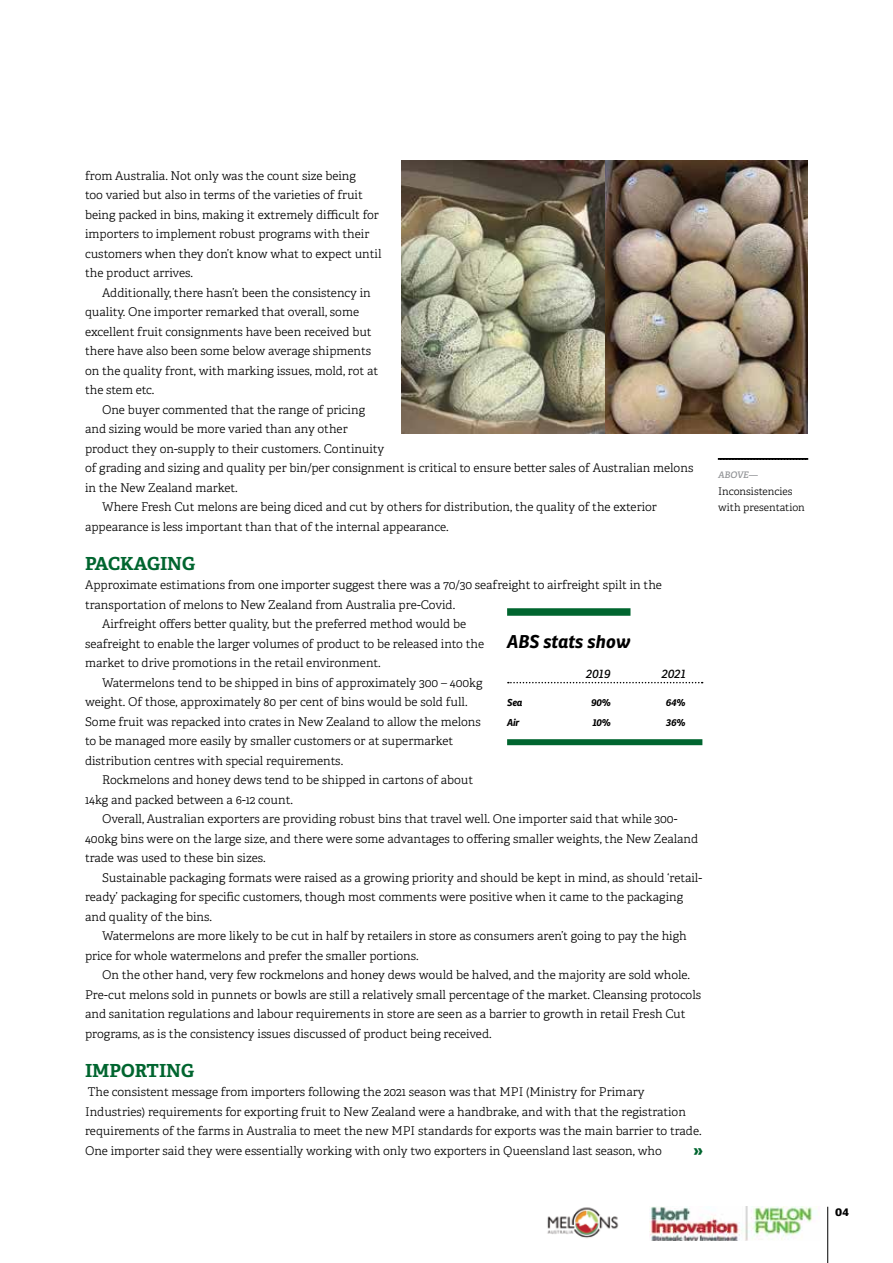
<style>
.page{position:relative;width:893px;height:1263px;background:#fff}
.page>*{position:absolute;margin:0;border:0;box-sizing:border-box;transform-origin:0 0}
.t1{font:700 21.6px "Adelle";color:#00652f}
.t2{font:700 18px "Adelle";color:#00652f}
.t3{font:italic 700 18px "Ronnia";color:#000}
.t4{font:700 13.5px "Adelle";color:#000}
.t5{font:300 12px/19.5px "Adelle";color:#000}
.t6{font:italic 12px "Ronnia";color:#000}
.t7{font:300 10.5px/16.6px "Adelle";color:#000}
.t8{font:italic 700 9.75px "Ronnia";letter-spacing:-.015em;color:#000}
.t9{font:italic 600 9px "Adelle";color:#939598}
</style>
<div class="page">
<hr style="left:827px;top:1207px;width:1px;height:56px;background:#000">
<img style="left:547px;top:1207px;width:72px;height:31px">
<img style="left:649px;top:1207px;width:164px;height:34px">
<div style="left:507px;top:608px;width:123px;height:8px;background:#00652f"></div>
<svg style="left:508px;top:682px;width:195px;height:1px"></svg>
<div style="left:507px;top:739px;width:195px;height:6px;background:#00652f"></div>
<img style="left:402px;top:160px;width:406px;height:273px">
<svg style="left:718px;top:458px;width:90px;height:2px"></svg>
<p class="t5" style="left:85px;top:166px;width:298px">from Australia. Not only was the count size being<br>too varied but also in terms of the varieties of fruit being packed in bins, making it extremely difficult for importers to implement robust programs with their customers when they don’t know what to expect until the product arrives.</p>
<p class="t5" style="left:85px;top:283px;width:295px;text-indent:17px">Additionally, there hasn’t been the consistency in quality. One importer remarked that overall, some excellent fruit consignments have been received but there have also been some below average shipments on the quality front, with marking issues, mold, rot at the stem etc.</p>
<p class="t5" style="left:102px;top:400px;width:265px">One buyer commented that the range of pricing</p>
<p class="t5" style="left:85px;top:419px;width:264px">and sizing would be more varied than any other</p>
<p class="t5" style="left:85px;top:439px;width:301px">product they on-supply to their customers. Continuity</p>
<p class="t5" style="left:85px;top:458px;width:610px">of grading and sizing and quality per bin/per consignment is critical to ensure better sales of Australian melons</p>
<p class="t5" style="left:85px;top:478px;width:154px">in the New Zealand market.</p>
<p class="t5" style="left:102px;top:497px;width:556px">Where Fresh Cut melons are being diced and cut by others for distribution, the quality of the exterior</p>
<p class="t5" style="left:85px;top:517px;width:365px">appearance is less important than that of the internal appearance.</p>
<h2 class="t2" style="left:85px;top:552px;width:112px">PACKAGING</h2>
<p class="t5" style="left:85px;top:575px;width:578px">Approximate estimations from one importer suggest there was a 70/30 seafreight to airfreight spilt in the</p>
<p class="t5" style="left:85px;top:595px;width:372px">transportation of melons to New Zealand from Australia pre-Covid.</p>
<p class="t5" style="left:102px;top:614px;width:366px">Airfreight offers better quality, but the preferred method would be</p>
<p class="t5" style="left:85px;top:634px;width:401px">seafreight to enable the larger volumes of product to be released into the</p>
<p class="t5" style="left:85px;top:653px;width:297px">market to drive promotions in the retail environment.</p>
<p class="t5" style="left:102px;top:673px;width:382px">Watermelons tend to be shipped in bins of approximately 300 – 400kg</p>
<p class="t5" style="left:85px;top:692px;width:384px">weight. Of those, approximately 80 per cent of bins would be sold full.</p>
<p class="t5" style="left:85px;top:712px;width:397px">Some fruit was repacked into crates in New Zealand to allow the melons</p>
<p class="t5" style="left:85px;top:731px;width:370px">to be managed more easily by smaller customers or at supermarket</p>
<p class="t5" style="left:85px;top:751px;width:260px">distribution centres with special requirements.</p>
<p class="t5" style="left:102px;top:770px;width:373px">Rockmelons and honey dews tend to be shipped in cartons of about</p>
<p class="t5" style="left:85px;top:790px;width:209px">14kg and packed between a 6-12 count.</p>
<p class="t5" style="left:102px;top:809px;width:577px">Overall, Australian exporters are providing robust bins that travel well. One importer said that while 300-</p>
<p class="t5" style="left:85px;top:829px;width:615px">400kg bins were on the large size, and there were some advantages to offering smaller weights, the New Zealand</p>
<p class="t5" style="left:85px;top:848px;width:182px">trade was used to these bin sizes.</p>
<p class="t5" style="left:102px;top:868px;width:602px">Sustainable packaging formats were raised as a growing priority and should be kept in mind, as should ‘retail-</p>
<p class="t5" style="left:85px;top:887px;width:600px">ready’ packaging for specific customers, though most comments were positive when it came to the packaging</p>
<p class="t5" style="left:85px;top:907px;width:129px">and quality of the bins.</p>
<p class="t5" style="left:102px;top:926px;width:586px">Watermelons are more likely to be cut in half by retailers in store as consumers aren’t going to pay the high</p>
<p class="t5" style="left:85px;top:946px;width:335px">price for whole watermelons and prefer the smaller portions.</p>
<p class="t5" style="left:102px;top:965px;width:589px">On the other hand, very few rockmelons and honey dews would be halved, and the majority are sold whole.</p>
<p class="t5" style="left:85px;top:985px;width:618px">Pre-cut melons sold in punnets or bowls are still a relatively small percentage of the market. Cleansing protocols</p>
<p class="t5" style="left:85px;top:1004px;width:602px">and sanitation regulations and labour requirements in store are seen as a barrier to growth in retail Fresh Cut</p>
<p class="t5" style="left:85px;top:1024px;width:408px">programs, as is the consistency issues discussed of product being received.</p>
<h2 class="t2" style="left:85px;top:1059px;width:111px">IMPORTING</h2>
<p class="t5" style="left:85px;top:1082px;width:618px">The consistent message from importers following the 2021 season was that MPI (Ministry for Primary Industries) requirements for exporting fruit to New Zealand were a handbrake, and with that the registration requirements of the farms in Australia to meet the new MPI standards for exports was the main barrier to trade.<br>One importer said they were essentially working with only two exporters in Queensland last season, who</p>
<h2 class="t3" style="left:507px;top:630px;width:125px">ABS stats show</h2>
<p class="t6" style="left:586px;top:666px;width:26px">2019</p>
<p class="t6" style="left:661px;top:666px;width:26px">2021</p>
<p class="t8" style="left:507px;top:696px;width:17px">Sea</p>
<p class="t8" style="left:591px;top:696px;width:22px">90%</p>
<p class="t8" style="left:666px;top:696px;width:21px">64%</p>
<p class="t8" style="left:507px;top:716px;width:14px">Air</p>
<p class="t8" style="left:592px;top:716px;width:20px">10%</p>
<p class="t8" style="left:666px;top:716px;width:21px">36%</p>
<h1 class="t1" style="left:693px;top:1136px;width:12px">»</h1>
<p class="t9" style="left:718px;top:469px;width:41px">ABOVE—</p>
<p class="t7" style="left:718px;top:483px;width:88px">Inconsistencies with presentation</p>
<p class="t4" style="left:835px;top:1203px;width:15px">04</p>
</div>
